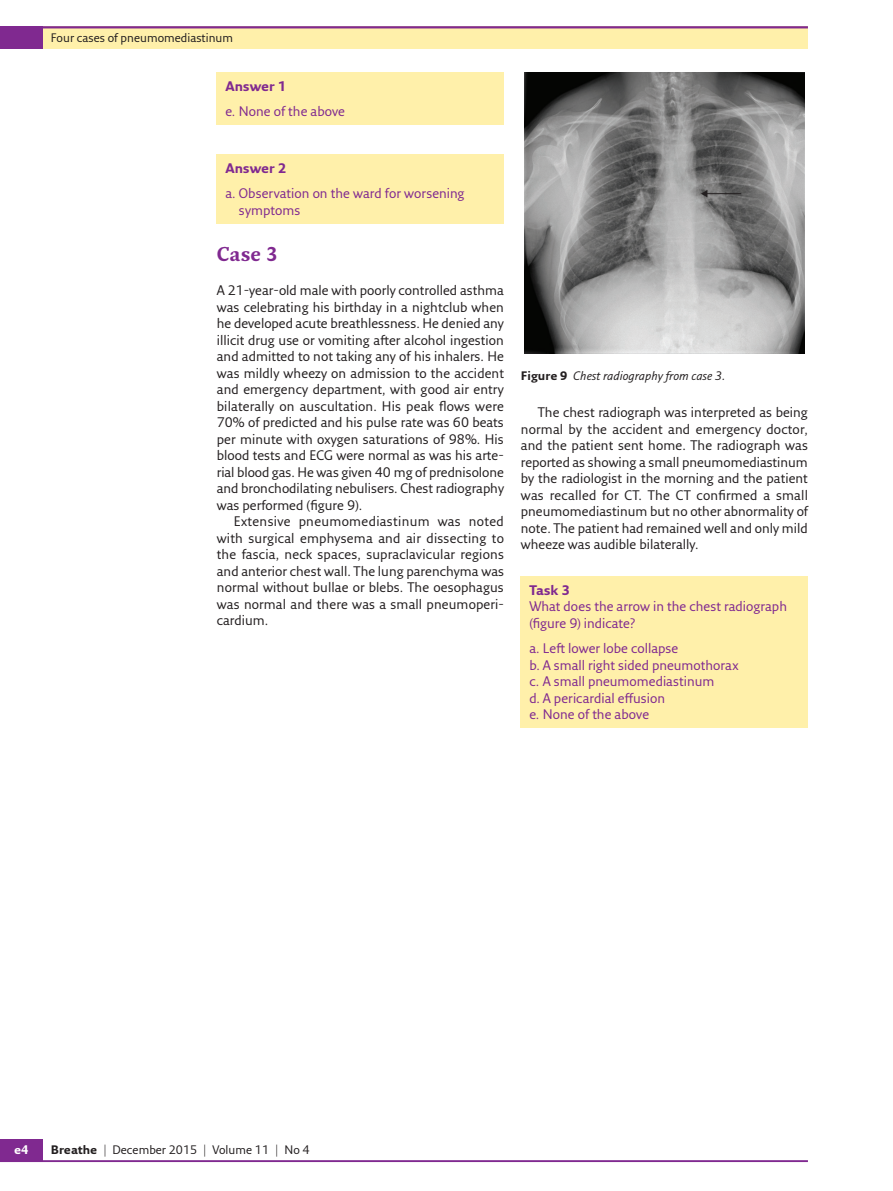
<style>
.page{position:relative;width:893px;height:1191px;background:#fff}
.page>*{position:absolute;margin:0;border:0;box-sizing:border-box;transform-origin:0 0}
._1{font:700 19.5px "Fresco Std";color:#802990}
.T{font:13.5px/16.5px "Fresco Sans Pro";color:#231f20;text-align:justify}
.T1{font:13.5px/16.5px "Fresco Sans Pro";letter-spacing:-.005em;color:#231f20;text-align:justify}
.CBLN{font:13.5px/16.5px "Fresco Sans Pro";color:#802990}
.CBT1{font:13.5px/16.5px "Fresco Sans Pro";color:#802990}
.CB1{font:700 13.5px "Fresco Sans Pro";letter-spacing:.005em;color:#802990}
.t1{font:12px "Fresco Sans Pro";color:#231f20}
.FC{font:italic 12px "Fresco Sans Pro";color:#231f20}
.t2{font:700 12px "Fresco Sans Pro";color:#fff}
.s1{font-weight:700;font-style:normal}
.s2{font-weight:700}
</style>
<div class="page">
<hr style="left:0;top:1160px;width:808px;height:2px;background:#802990">
<div style="left:0;top:1138px;width:43px;height:23px;background:#802990"></div>
<div style="left:0;top:26px;width:808px;height:23px;background:#fff0aa"></div>
<hr style="left:0;top:26px;width:808px;height:2px;background:#802990">
<div style="left:0;top:26px;width:43px;height:23px;background:#802990"></div>
<div style="left:217px;top:72px;width:287px;height:53px;background:#fff0aa"></div>
<div style="left:217px;top:154px;width:287px;height:69px;background:#fff0aa"></div>
<div style="left:521px;top:576px;width:287px;height:152px;background:#fff0aa"></div>
<img style="left:524px;top:72px;width:281px;height:282px">
<hr style="left:706px;top:193px;width:35px;height:1px;background:#231f20">
<svg style="left:701px;top:190px;width:6px;height:7px"></svg>
<p class="t1" style="left:51px;top:30px;width:184px">Four cases of pneumomediastinum</p>
<p class="CB1" style="left:225px;top:78px;width:62px">Answer 1</p>
<p class="CBLN" style="left:225px;top:103px;width:121px">e. None of the above</p>
<p class="CB1" style="left:225px;top:160px;width:62px">Answer 2</p>
<p class="CBLN" style="left:239px;top:185px;width:227px;text-indent:-14px">a. Observation on the ward for worsening symptoms</p>
<p class="_1" style="left:217px;top:241px;width:62px">Case 3</p>
<p class="T1" style="left:217px;top:282px;width:289px">A 21-year-old male with poorly controlled asthma was celebrating his birthday in a nightclub when he developed acute breathlessness. He denied any illicit drug use or vomiting after alcohol ingestion and admitted to not taking any of his inhalers. He was mildly wheezy on admission to the accident and emergency department, with good air entry bilaterally on auscultation. His peak flows were 70% of predicted and his pulse rate was 60 beats per minute with oxygen saturations of 98%. His blood tests and ECG were normal as was his arte&shy;rial blood gas. He was given 40 mg of prednisolone and bronchodilating nebulisers. Chest radiography was performed (figure 9).</p>
<p class="T" style="left:217px;top:513px;width:289px;text-indent:17px">Extensive pneumomediastinum was noted with surgical emphysema and air dissecting to the fascia, neck spaces, supraclavicular regions and anterior chest wall. The lung parenchyma was normal without bullae or blebs. The oesophagus was normal and there was a small pneumoperi&shy;cardium.</p>
<p class="FC" style="left:521px;top:368px;width:206px"><span class="s1">Figure 9</span> Chest radiography from case 3.</p>
<p class="T" style="left:521px;top:404px;width:289px;text-indent:17px">The chest radiograph was interpreted as being normal by the accident and emergency doctor, and the patient sent home. The radiograph was reported as showing a small pneumomediastinum by the radiologist in the morning and the patient was recalled for CT. The CT confirmed a small pneumomediastinum but no other abnormality of note. The patient had remained well and only mild wheeze was audible bilaterally.</p>
<p class="CB1" style="left:529px;top:581px;width:42px">Task 3</p>
<p class="CBT1" style="left:529px;top:598px;width:259px">What does the arrow in the chest radiograph (figure 9) indicate?</p>
<p class="CBLN" style="left:529px;top:640px;width:150px">a. Left lower lobe collapse</p>
<p class="CBLN" style="left:529px;top:656px;width:211px">b. A small right sided pneumothorax</p>
<p class="CBLN" style="left:529px;top:673px;width:186px">c. A small pneumomediastinum</p>
<p class="CBLN" style="left:529px;top:689px;width:137px">d. A pericardial effusion</p>
<p class="CBLN" style="left:529px;top:706px;width:121px">e. None of the above</p>
<p class="t2" style="left:14px;top:1142px;width:16px">e4</p>
<p class="t1" style="left:51px;top:1142px;width:260px"><span class="s2">Breathe</span> | December 2015 | Volume 11 | No 4</p>
</div>
